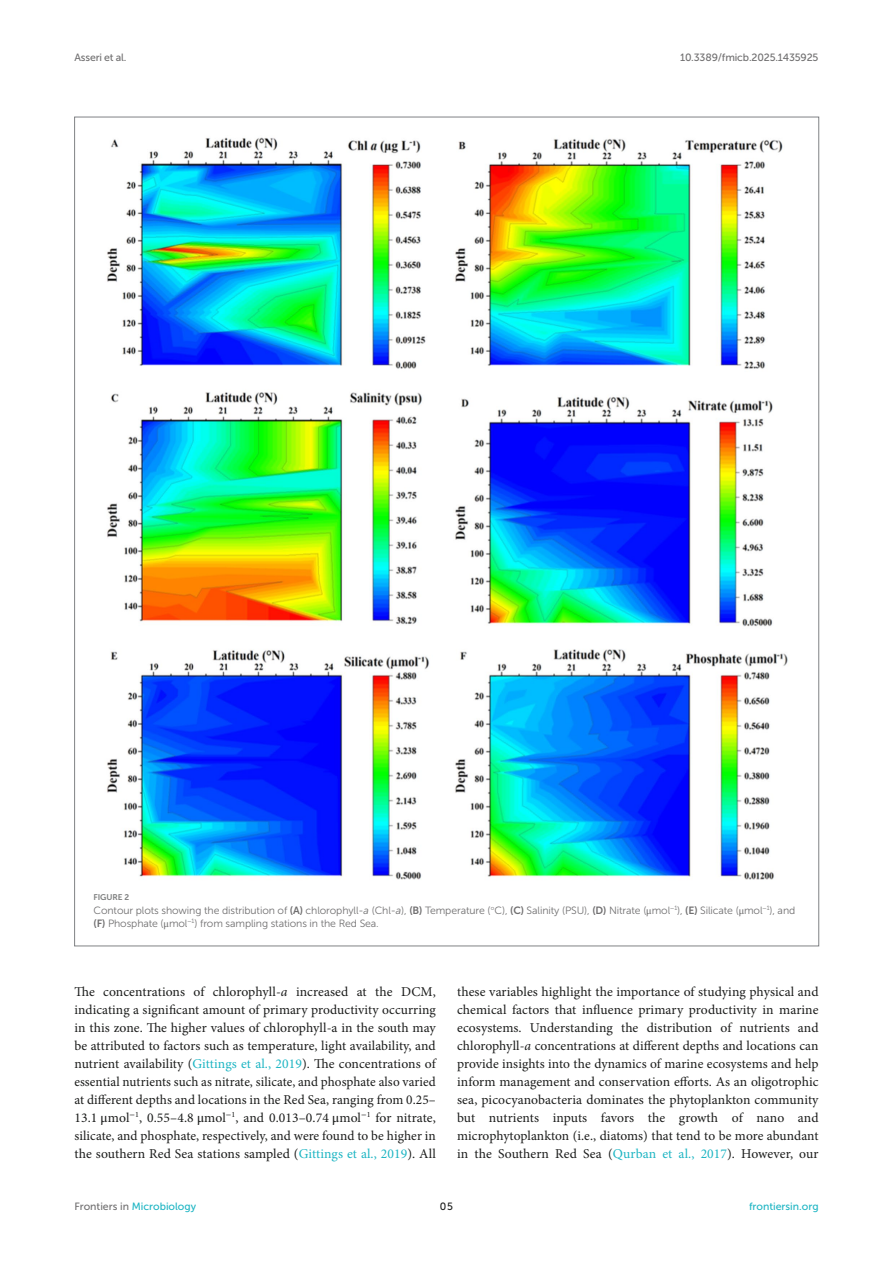
<style>
.page{position:relative;width:893px;height:1263px;background:#fff}
.page>*{position:absolute;margin:0;border:0;box-sizing:border-box;transform-origin:0 0}
.TEXT{font:13.5px/18px "Minion Pro";letter-spacing:.005em;color:#1b1c1b;text-align:justify}
.FIG_LEG{font:10.5px/13.5px "Museo Sans 300";letter-spacing:-.01em;color:#706f70}
.t1{font:10.5px "Museo Sans 500";color:#1db5c3}
.t2{font:10.5px "Museo Sans 500";letter-spacing:-.015em;color:#706f70}
.t3{font:10.5px "Museo Sans 500";color:#1b1c1b}
.FIG_HD{font:8.25px "Museo Sans 700";letter-spacing:-.01em;color:#7e7f7f}
.s1{font-family:"Museo Sans 700"}
.s2{font-style:italic}
.s3{font-family:"STIX"}
.s4{font-family:"STIX General"}
.s5{color:#1db5c3}
.s6{color:#706f70}
</style>
<div class="page">
<img style="left:107px;top:137px;width:681px;height:743px">
<p class="t2" style="left:74px;top:51px;width:54px">Asseri et al.</p>
<p class="t2" style="left:680px;top:51px;width:140px">10.3389/fmicb.2025.1435925</p>
<p class="FIG_HD" style="left:94px;top:892px;width:37px">FIGURE 2</p>
<p class="FIG_LEG" style="left:94px;top:903px;width:703px">Contour plots showing the distribution of <span class="s1">(A)</span> chlorophyll-<span class="s2">a</span> (Chl-<span class="s2">a</span>), <span class="s1">(B)</span> Temperature (<span class="s3">°</span>C), <span class="s1">(C)</span> Salinity (PSU), <span class="s1">(D)</span> Nitrate (<span class="s4">μ</span>mol<sup>−</sup><sup>1</sup>), <span class="s1">(E)</span> Silicate (<span class="s4">μ</span>mol<sup>−</sup><sup>1</sup>), and <span class="s1">(F)</span> Phosphate (<span class="s4">μ</span>mol<sup>−</sup><sup>1</sup>) from sampling stations in the Red Sea.</p>
<p class="TEXT" style="left:74px;top:983px;width:363px">The concentrations of chlorophyll-<span class="s2">a</span> increased at the DCM, indicating a significant amount of primary productivity occurring in this zone. The higher values of chlorophyll-a in the south may be attributed to factors such as temperature, light availability, and nutrient availability (<span class="s5">Gittings et al., 2019</span>). The concentrations of essential nutrients such as nitrate, silicate, and phosphate also varied at different depths and locations in the Red Sea, ranging from 0.25– 13.1 <span class="s4">μ</span>mol<sup>−</sup><sup>1</sup>, 0.55–4.8 <span class="s4">μ</span>mol<sup>−</sup><sup>1</sup>, and 0.013–0.74 <span class="s4">μ</span>mol<sup>−</sup><sup>1</sup> for nitrate, silicate, and phosphate, respectively, and were found to be higher in the southern Red Sea stations sampled (<span class="s5">Gittings et al., 2019</span>). All</p>
<p class="TEXT" style="left:457px;top:983px;width:363px">these variables highlight the importance of studying physical and chemical factors that influence primary productivity in marine ecosystems. Understanding the distribution of nutrients and chlorophyll-<span class="s2">a</span> concentrations at different depths and locations can provide insights into the dynamics of marine ecosystems and help inform management and conservation efforts. As an oligotrophic sea, picocyanobacteria dominates the phytoplankton community but nutrients inputs favors the growth of nano and microphytoplankton (i.e., diatoms) that tend to be more abundant in the Southern Red Sea (<span class="s5">Qurban et al., 2017</span>). However, our</p>
<p class="t1" style="left:74px;top:1200px;width:123px"><span class="s6">Frontiers in</span> Microbiology</p>
<p class="t3" style="left:440px;top:1200px;width:14px">05</p>
<p class="t1" style="left:749px;top:1200px;width:71px">frontiersin.org</p>
</div>
